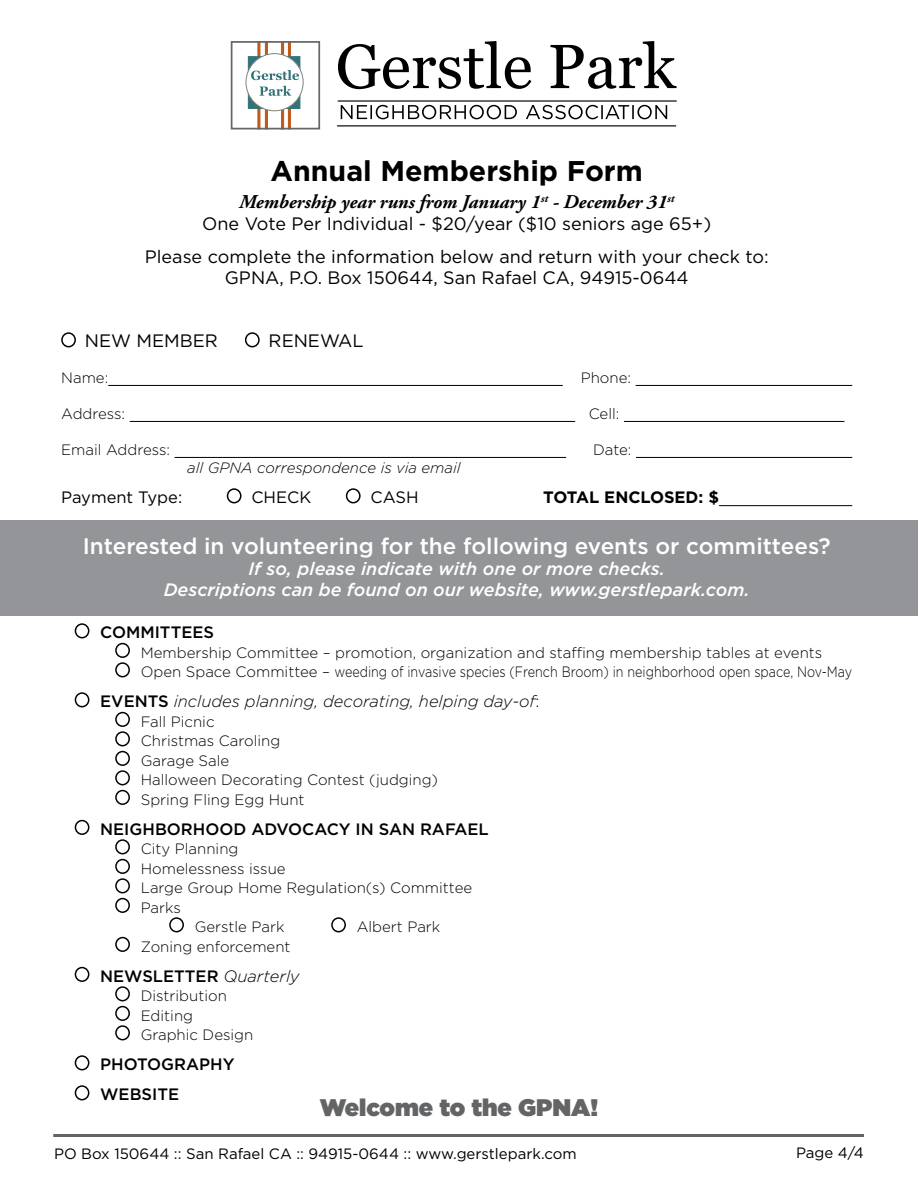
<style>
.page{position:relative;width:918px;height:1188px;background:#fff}
.page>*{position:absolute;margin:0;border:0;box-sizing:border-box;transform-origin:0 0}
.t1{font:700 28.5px "Gotham";color:#000}
.t2{font:900 24px "Gotham";color:#636466}
.t3{font:500 22.5px "Gotham";color:#fff}
.t4{font:italic 700 19.5px "Adobe Garamond Pro";color:#000}
.t5{font:18px/33px "Gotham";color:#000;text-align:center}
.t6{font:italic 500 18px/21px "Gotham";color:#fff;text-align:center}
.t7{font:500 16.5px/30px "Gotham";color:#000}
.t8{font:italic 300 16.5px "Gotham";color:#000}
.t9{font:16.5px "Gotham";color:#000}
.t10{font:700 16.5px "Gotham";color:#000}
.t11{font:300 15px/19.5px "Gotham";color:#000}
.t12{font:15px "Gotham";color:#000}
.t13{font:italic 300 15px "Gotham";color:#000}
.s1{font-weight:500;font-style:normal}
.s2{font-style:normal}
.s3{font-weight:300;font-style:italic}
</style>
<div class="page">
<div style="left:0;top:521px;width:918px;height:95px;background:#939598"></div>
<hr style="left:108px;top:385px;width:455px;height:1px;background:#000">
<hr style="left:636px;top:385px;width:216px;height:1px;background:#000">
<hr style="left:130px;top:421px;width:445px;height:1px;background:#000">
<hr style="left:624px;top:421px;width:220px;height:1px;background:#000">
<hr style="left:175px;top:457px;width:391px;height:1px;background:#000">
<hr style="left:636px;top:457px;width:216px;height:1px;background:#000">
<hr style="left:719px;top:505px;width:133px;height:1px;background:#000">
<div style="left:61px;top:332px;width:15px;height:15px;border:2px solid #000;border-radius:50%"></div>
<div style="left:245px;top:332px;width:15px;height:15px;border:2px solid #000;border-radius:50%"></div>
<div style="left:227px;top:488px;width:15px;height:15px;border:2px solid #000;border-radius:50%"></div>
<div style="left:346px;top:488px;width:15px;height:15px;border:2px solid #000;border-radius:50%"></div>
<div style="left:75px;top:623px;width:14px;height:15px;border:2px solid #000;border-radius:50%"></div>
<div style="left:115px;top:643px;width:15px;height:15px;border:2px solid #000;border-radius:50%"></div>
<div style="left:115px;top:662px;width:15px;height:15px;border:2px solid #000;border-radius:50%"></div>
<div style="left:75px;top:692px;width:14px;height:15px;border:2px solid #000;border-radius:50%"></div>
<div style="left:115px;top:712px;width:15px;height:15px;border:2px solid #000;border-radius:50%"></div>
<div style="left:115px;top:731px;width:15px;height:15px;border:2px solid #000;border-radius:50%"></div>
<div style="left:115px;top:751px;width:15px;height:15px;border:2px solid #000;border-radius:50%"></div>
<div style="left:115px;top:770px;width:15px;height:15px;border:2px solid #000;border-radius:50%"></div>
<div style="left:115px;top:790px;width:15px;height:15px;border:2px solid #000;border-radius:50%"></div>
<div style="left:75px;top:820px;width:14px;height:15px;border:2px solid #000;border-radius:50%"></div>
<div style="left:115px;top:839px;width:15px;height:15px;border:2px solid #000;border-radius:50%"></div>
<div style="left:115px;top:859px;width:15px;height:15px;border:2px solid #000;border-radius:50%"></div>
<div style="left:115px;top:878px;width:15px;height:15px;border:2px solid #000;border-radius:50%"></div>
<div style="left:115px;top:898px;width:15px;height:15px;border:2px solid #000;border-radius:50%"></div>
<div style="left:169px;top:917px;width:15px;height:15px;border:2px solid #000;border-radius:50%"></div>
<div style="left:331px;top:917px;width:15px;height:15px;border:2px solid #000;border-radius:50%"></div>
<div style="left:115px;top:937px;width:15px;height:15px;border:2px solid #000;border-radius:50%"></div>
<div style="left:75px;top:967px;width:14px;height:15px;border:2px solid #000;border-radius:50%"></div>
<div style="left:115px;top:986px;width:15px;height:15px;border:2px solid #000;border-radius:50%"></div>
<div style="left:115px;top:1006px;width:15px;height:15px;border:2px solid #000;border-radius:50%"></div>
<div style="left:115px;top:1025px;width:15px;height:15px;border:2px solid #000;border-radius:50%"></div>
<div style="left:75px;top:1055px;width:14px;height:15px;border:2px solid #000;border-radius:50%"></div>
<div style="left:75px;top:1085px;width:14px;height:15px;border:2px solid #000;border-radius:50%"></div>
<hr style="left:53px;top:1134px;width:811px;height:3px;background:#636466">
<hr style="left:257px;top:41px;width:3px;height:88px;background:#bf5a1b">
<hr style="left:265px;top:41px;width:3px;height:88px;background:#bf5a1b">
<hr style="left:281px;top:41px;width:3px;height:88px;background:#bf5a1b">
<hr style="left:288px;top:41px;width:3px;height:88px;background:#bf5a1b">
<svg style="left:248px;top:56px;width:52px;height:53px"></svg>
<div style="left:246px;top:54px;width:57px;height:57px;background:#fff;border-radius:50%"></div>
<div style="left:246px;top:53px;width:57px;height:58px;border:1px solid #808181;border-radius:50%"></div>
<div style="left:231px;top:41px;width:89px;height:89px;border:2px solid #686768"></div>
<svg style="left:251px;top:70px;width:48px;height:10px"></svg>
<svg style="left:259px;top:86px;width:32px;height:10px"></svg>
<svg style="left:341px;top:105px;width:326px;height:14px"></svg>
<hr style="left:338px;top:100px;width:339px;height:2px;background:#000">
<hr style="left:337px;top:125px;width:339px;height:1px;background:#000">
<svg style="left:338px;top:41px;width:339px;height:48px"></svg>
<h1 class="t1" style="left:271px;top:155px;width:374px">Annual Membership Form</h1>
<h3 class="t4" style="left:239px;top:191px;width:437px">Membership year runs from January 1<sup>st</sup> - December 31<sup>st</sup></h3>
<p class="t5" style="left:145px;top:207px;width:625px">One Vote Per I ndividual - $20/year ($10 seniors age 65+)<br>Please complete the information below and return with your check to:</p>
<p class="t5" style="left:225px;top:261px;width:465px">GPNA, P.O. Box 150644, San Rafael CA, 94915-0644</p>
<p class="t5" style="left:85px;top:324px;width:108px">NEW MEMBER</p>
<p class="t5" style="left:269px;top:324px;width:97px">RENEWAL</p>
<p class="t11" style="left:61px;top:368px;width:49px">Name:</p>
<p class="t11" style="left:581px;top:368px;width:52px">Phone:</p>
<p class="t11" style="left:61px;top:404px;width:66px">Address:</p>
<p class="t11" style="left:589px;top:404px;width:32px">Cell:</p>
<p class="t11" style="left:61px;top:440px;width:110px">Email Address:</p>
<p class="t11" style="left:593px;top:440px;width:40px">Date:</p>
<p class="t13" style="left:187px;top:460px;width:275px">all GPNA correspondence is via email</p>
<p class="t9" style="left:61px;top:488px;width:123px">Payment Type:</p>
<p class="t9" style="left:251px;top:488px;width:13px">CHEC</p>
<p class="t9" style="left:299px;top:488px;width:13px">K</p>
<p class="t9" style="left:370px;top:488px;width:34px">CASH</p>
<p class="t10" style="left:543px;top:488px;width:177px">TOTAL ENCLOSED: $</p>
<h3 class="t3" style="left:83px;top:534px;width:749px">Interested in volunteering for the following events or committees?</h3>
<p class="t6" style="left:164px;top:558px;width:588px">If so, please indicate with one or more checks.<br>Descriptions can be found on our website, www.gerstlepark.com.</p>
<p class="t7" style="left:100px;top:617px;width:115px">COMMITTEES</p>
<p class="t11" style="left:141px;top:643px;width:713px">Membership Committee – promotion, organization and staffing membership tables at events<br>Open Space Committee – weeding of invasive species (French Broom) in neighborhood open space, Nov-May</p>
<p class="t8" style="left:100px;top:693px;width:441px"><span class="s1">EVENTS</span> includes planning, decorating, helping day-of<span class="s2">:</span></p>
<p class="t11" style="left:141px;top:712px;width:299px">Fall Picnic<br>Christmas Caroling<br>Garage Sale<br>Halloween Decorating Contest (judging)<br>Spring Fling Egg Hunt</p>
<p class="t7" style="left:100px;top:814px;width:390px">NEIGHBORHOOD ADVOCACY IN SAN RAFAEL</p>
<p class="t11" style="left:141px;top:839px;width:99px">City Planning</p>
<p class="t11" style="left:141px;top:859px;width:146px">Homelessness issue</p>
<p class="t11" style="left:141px;top:878px;width:333px">Large Group Home Regulation(s) Committee</p>
<p class="t11" style="left:141px;top:898px;width:42px">Parks</p>
<p class="t11" style="left:195px;top:917px;width:91px">Gerstle Park</p>
<p class="t11" style="left:357px;top:917px;width:85px">Albert Park</p>
<p class="t11" style="left:141px;top:937px;width:151px">Zoning enforcement</p>
<p class="t7" style="left:100px;top:961px;width:201px">NEWSLETTER <span class="s3">Quarterly</span></p>
<p class="t11" style="left:141px;top:986px;width:114px">Distribution<br>Editing<br>Graphic Design</p>
<p class="t7" style="left:100px;top:1049px;width:25px">Photography website</p>
<h2 class="t2" style="left:320px;top:1094px;width:280px">Welcome to the GPNA!</h2>
<p class="t12" style="left:54px;top:1145px;width:524px">PO Box 150644 :: San Rafael CA :: 94915-0644 :: www.gerstlepark.com</p>
<p class="t12" style="left:796px;top:1145px;width:69px">Page 4/4</p>
</div>
